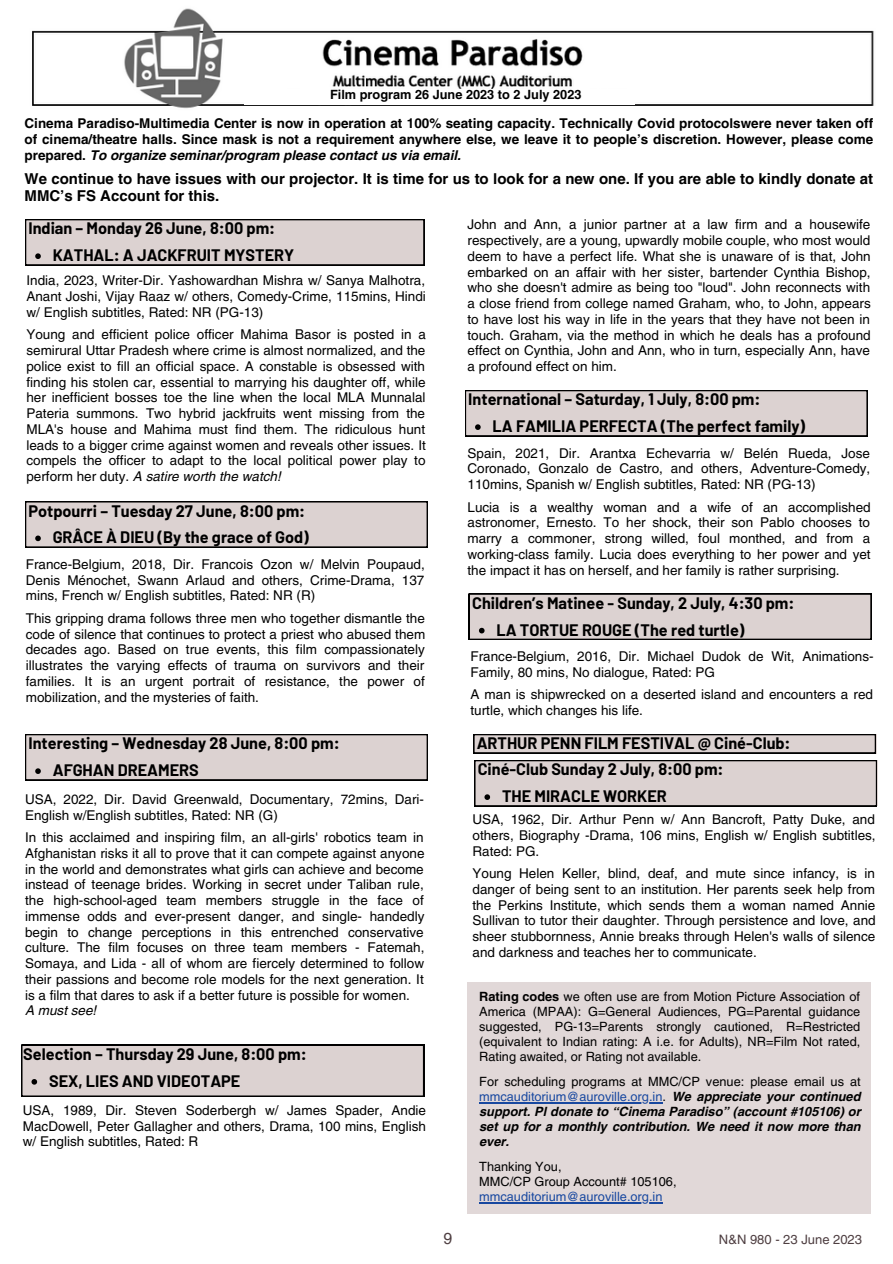
<style>
.page{position:relative;width:893px;height:1264px;background:#fff}
.page>*{position:absolute;margin:0;border:0;box-sizing:border-box;transform-origin:0 0}
.t1{font:700 16.2px "Barlow";color:#000}
.t2{font:16.05px "Helvetica LT Pro";color:#4e3e41}
.t3{font:700 15px/16.8px "Helvetica LT Pro";color:#000}
.t4{font:13.5px/15.8px "Helvetica LT Pro";color:#000;text-align:justify}
.t5{font:700 13.5px/15.8px "Helvetica LT Pro";color:#000;text-align:justify}
.t6{font:italic 13.5px "Helvetica LT Pro";color:#000}
.t7{font:13.05px "Helvetica LT Pro";color:#4e3e41}
.t8{font:12.75px/14.9px "Helvetica LT Pro";color:#000;text-align:justify}
.t9{font:italic 700 12.75px/14.9px "Helvetica LT Pro";color:#000;text-align:justify}
.t10{font:12.75px/14.9px "Helvetica LT Pro";color:#1848a0}
.t11{font:700 12.75px "Helvetica LT Pro";color:#000}
.s1{font-style:italic}
.s2{font-weight:700}
.s3{font-weight:400;font-style:normal}
.s4{font-weight:400;font-style:normal;color:#1848a0}
.s5{color:#000}
</style>
<div class="page">
<svg style="left:25px;top:219px;width:399px;height:46px;background:#d0c6c5"></svg>
<svg style="left:25px;top:501px;width:402px;height:46px;background:#d0c6c5"></svg>
<svg style="left:25px;top:734px;width:402px;height:46px;background:#d0c6c5"></svg>
<svg style="left:469px;top:593px;width:402px;height:46px;background:#d0c6c5"></svg>
<svg style="left:474px;top:760px;width:402px;height:46px;background:#d0c6c5"></svg>
<svg style="left:473px;top:734px;width:402px;height:19px;background:#c2b9b8"></svg>
<div style="left:21px;top:1044px;width:403px;height:52px;background:#dcd2d1"></div>
<svg style="left:465px;top:390px;width:402px;height:46px;background:#d0c6c5"></svg>
<div style="left:467px;top:982px;width:404px;height:231px;background:#e1d8d8"></div>
<hr style="left:479px;top:1102px;width:183px;height:1px;background:#1848a0">
<hr style="left:479px;top:1202px;width:183px;height:1px;background:#1848a0">
<img style="left:32px;top:8px;width:842px;height:101px">
<div style="left:244px;top:89px;width:390px;height:16px;background:#fff"></div>
<p class="t11" style="left:330px;top:90px;width:253px">Film program 26 June 2023 to 2 July 2023</p>
<p class="t5" style="left:25px;top:117px;width:850px">Cinema Paradiso-Multimedia Center is now in operation at 100% seating capacity. Technically Covid protocolswere never taken off of cinema/theatre halls. Since mask is not a requirement anywhere else, we leave it to people’s discretion. However, please come prepared. <span class="s1">To organize seminar/program please contact us via email.</span></p>
<p class="t3" style="left:25px;top:172px;width:850px">We continue to have issues with our projector. It is time for us to look for a new one. If you are able to kindly donate at<br>MMC’s FS Account for this.</p>
<p class="t4" style="left:467px;top:218px;width:404px">John and Ann, a junior partner at a law firm and a housewife respectively, are a young, upwardly mobile couple, who most would deem to have a perfect life. What she is unaware of is that, John embarked on an affair with her sister, bartender Cynthia Bishop, who she doesn't admire as being too "loud". John reconnects with a close friend from college named Graham, who, to John, appears to have lost his way in life in the years that they have not been in touch. Graham, via the method in which he deals has a profound effect on Cynthia, John and Ann, who in turn, especially Ann, have a profound effect on him.</p>
<p class="t1" style="left:28px;top:218px;width:248px">Indian – Monday 26 June, 8:00 pm:</p>
<p class="t4" style="left:26px;top:274px;width:401px">India, 2023, Writer-Dir. Yashowardhan Mishra w/ Sanya Malhotra, Anant Joshi, Vijay Raaz w/ others, Comedy-Crime, 115mins, Hindi w/ English subtitles, Rated: NR (PG-13)</p>
<p class="t4" style="left:26px;top:328px;width:401px">Young and efficient police officer Mahima Basor is posted in a semirural Uttar Pradesh where crime is almost normalized, and the police exist to fill an official space. A constable is obsessed with finding his stolen car, essential to marrying his daughter off, while her inefficient bosses toe the line when the local MLA Munnalal Pateria summons. Two hybrid jackfruits went missing from the MLA's house and Mahima must find them. The ridiculous hunt leads to a bigger crime against women and reveals other issues. It compels the officer to adapt to the local political power play to perform her duty. <span class="s1">A satire worth the watch!</span></p>
<p class="t1" style="left:28px;top:500px;width:278px">Potpourri – Tuesday 27 June, 8:00 pm:</p>
<p class="t1" style="left:53px;top:527px;width:258px">GRÂCE À DIEU (By the grace of God)</p>
<p class="t4" style="left:26px;top:557px;width:400px">France-Belgium, 2018, Dir. Francois Ozon w/ Melvin Poupaud, Denis Ménochet, Swann Arlaud and others, Crime-Drama, 137 mins, French w/ English subtitles, Rated: NR (R)</p>
<p class="t4" style="left:26px;top:611px;width:401px">This gripping drama follows three men who together dismantle the code of silence that continues to protect a priest who abused them decades ago. Based on true events, this film compassionately illustrates the varying effects of trauma on survivors and their families. It is an urgent portrait of resistance, the power of mobilization, and the mysteries of faith.</p>
<p class="t1" style="left:53px;top:245px;width:243px">KATHAL: A JACKFRUIT MYSTERY</p>
<p class="t1" style="left:468px;top:389px;width:293px">International – Saturday, 1 July, 8:00 pm:</p>
<p class="t4" style="left:467px;top:446px;width:404px">Spain, 2021, Dir. Arantxa Echevarria w/ Belén Rueda, Jose Coronado, Gonzalo de Castro, and others, Adventure-Comedy, 110mins, Spanish w/ English subtitles, Rated: NR (PG-13)</p>
<p class="t4" style="left:467px;top:500px;width:404px">Lucia is a wealthy woman and a wife of an accomplished astronomer, Ernesto. To her shock, their son Pablo chooses to marry a commoner, strong willed, foul monthed, and from a working-class family. Lucia does everything to her power and yet the impact it has on herself, and her family is rather surprising.</p>
<p class="t1" style="left:492px;top:416px;width:314px">LA FAMILIA PERFECTA (The perfect family)</p>
<p class="t1" style="left:472px;top:592px;width:324px">Children’s Matinee - Sunday, 2 July, 4:30 pm:</p>
<p class="t4" style="left:470px;top:649px;width:404px">France-Belgium, 2016, Dir. Michael Dudok de Wit, Animations-<br>Family, 80 mins, No dialogue, Rated: PG</p>
<p class="t4" style="left:470px;top:688px;width:404px">A man is shipwrecked on a deserted island and encounters a red turtle, which changes his life.</p>
<p class="t1" style="left:496px;top:619px;width:249px">LA TORTUE ROUGE (The red turtle)</p>
<p class="t1" style="left:28px;top:733px;width:312px">Interesting – Wednesday 28 June, 8:00 pm:</p>
<p class="t1" style="left:53px;top:760px;width:147px">AFGHAN DREAMERS</p>
<p class="t4" style="left:25px;top:792px;width:400px">USA, 2022, Dir. David Greenwald, Documentary, 72mins, Dari-<br>English w/English subtitles, Rated: NR (G)</p>
<p class="t4" style="left:25px;top:830px;width:401px">In this acclaimed and inspiring film, an all-girls' robotics team in Afghanistan risks it all to prove that it can compete against anyone in the world and demonstrates what girls can achieve and become instead of teenage brides. Working in secret under Taliban rule, the high-school-aged team members struggle in the face of immense odds and ever-present danger, and single- handedly begin to change perceptions in this entrenched conservative culture. The film focuses on three team members - Fatemah, Somaya, and Lida - all of whom are fiercely determined to follow their passions and become role models for the next generation. It is a film that dares to ask if a better future is possible for women.</p>
<p class="t6" style="left:25px;top:1005px;width:73px">A must see!</p>
<p class="t1" style="left:23px;top:1043px;width:285px">Selection – Thursday 29 June, 8:00 pm:</p>
<p class="t1" style="left:49px;top:1070px;width:193px">SEX, LIES AND VIDEOTAPE</p>
<p class="t4" style="left:23px;top:1103px;width:404px">USA, 1989, Dir. Steven Soderbergh w/ James Spader, Andie MacDowell, Peter Gallagher and others, Drama, 100 mins, English w/ English subtitles, Rated: R</p>
<p class="t1" style="left:476px;top:733px;width:315px">ARTHUR PENN FILM FESTIVAL @ Ciné-Club:</p>
<p class="t1" style="left:477px;top:759px;width:247px">Ciné-Club Sunday 2 July, 8:00 pm:</p>
<p class="t4" style="left:472px;top:812px;width:404px">USA, 1962, Dir. Arthur Penn w/ Ann Bancroft, Patty Duke, and others, Biography -Drama, 106 mins, English w/ English subtitles, Rated: PG.</p>
<p class="t4" style="left:472px;top:866px;width:404px">Young Helen Keller, blind, deaf, and mute since infancy, is in danger of being sent to an institution. Her parents seek help from the Perkins Institute, which sends them a woman named Annie Sullivan to tutor their daughter. Through persistence and love, and sheer stubbornness, Annie breaks through Helen's walls of silence and darkness and teaches her to communicate.</p>
<p class="t1" style="left:502px;top:786px;width:166px">THE MIRACLE WORKER</p>
<p class="t8" style="left:479px;top:990px;width:382px"><span class="s2">Rating codes</span> we often use are from Motion Picture Association of America (MPAA): G=General Audiences, PG=Parental guidance suggested, PG-13=Parents strongly cautioned, R=Restricted (equivalent to Indian rating: A i.e. for Adults), NR=Film Not rated, Rating awaited, or Rating not available.</p>
<p class="t9" style="left:479px;top:1075px;width:383px"><span class="s3">For scheduling programs at MMC/CP venue: please email us at </span><span class="s4">mmcauditorium@auroville.org.in</span><span class="s3">.</span> We appreciate your continued support. Pl donate to “Cinema Paradiso” (account #105106) or set up for a monthly contribution. We need it now more than ever.</p>
<p class="t8" style="left:479px;top:1160px;width:84px">Thanking You,</p>
<p class="t10" style="left:479px;top:1175px;width:199px"><span class="s5">MMC/CP Group Account# 105106, </span>mmcauditorium@auroville.org.in</p>
<p class="t2" style="left:443px;top:1232px;width:10px">9</p>
<p class="t7" style="left:718px;top:1234px;width:145px">N&amp;N 980 - 23 June 2023</p>
</div>
